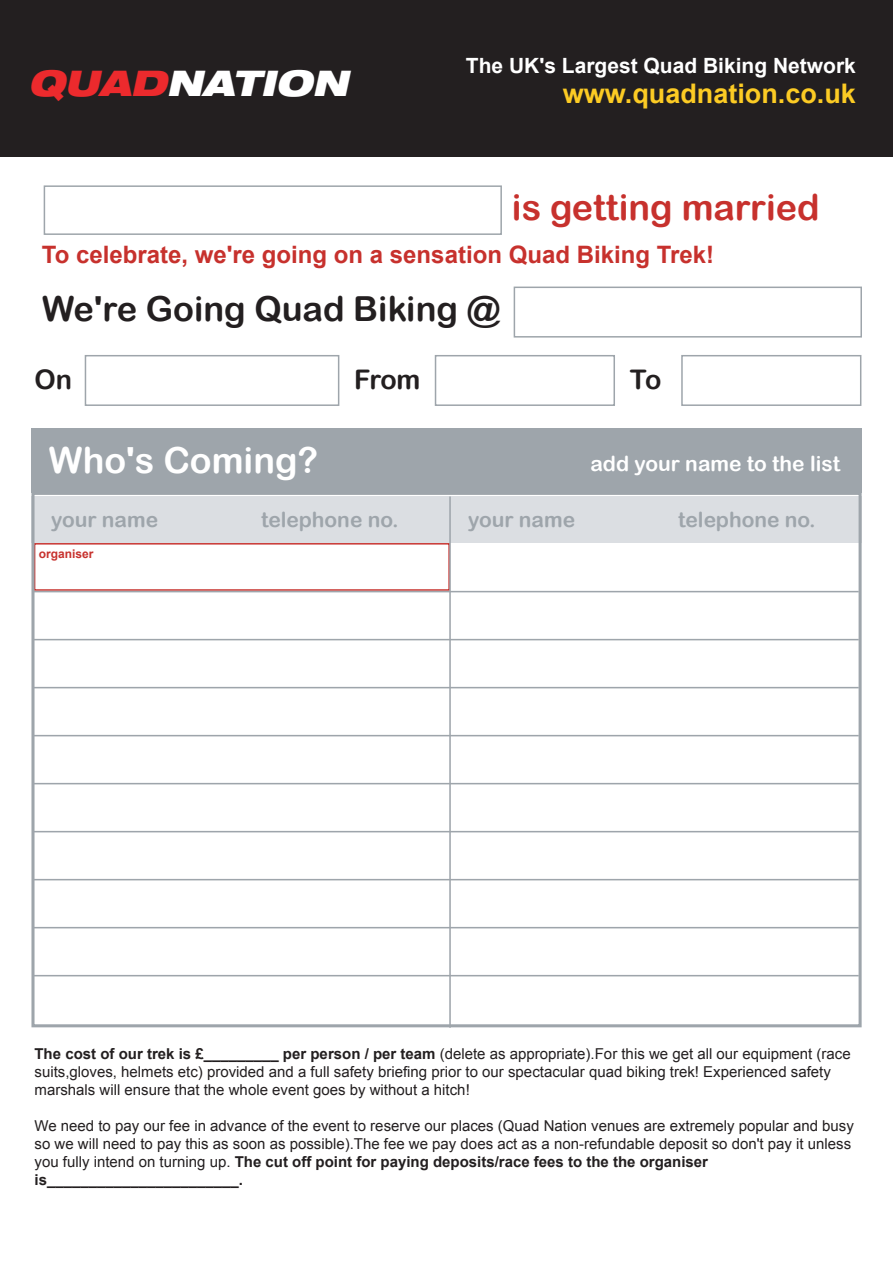
<style>
.page{position:relative;width:893px;height:1263px;background:#fff}
.page>*{position:absolute;margin:0;border:0;box-sizing:border-box;transform-origin:0 0}
.t1{font:36px "Arial Rounded MT Bold";color:#c7312d}
.t2{font:36px "Arial Rounded MT Bold";color:#fff}
.t3{font:italic 900 expanded 35.4px "Helvetica Neue";color:#fff}
.t4{font:34.5px "Arial Rounded MT Bold";color:#231f20}
.t5{font:700 27px "Arial";color:#fccb24}
.t6{font:27px "Arial Rounded MT Bold";letter-spacing:-.04em;color:#231f20}
.t7{font:700 24px "Arial";color:#c7312d}
.t8{font:21px "Arial Rounded MT Bold";color:#9ea5ab}
.t9{font:700 21px "Arial";color:#fff}
.t10{font:21px "Arial Rounded MT Bold";color:#fff}
.t11{font:15px/18px "Arial";color:#231f20}
.t12{font:700 12px "Arial";color:#c7312d}
.s1{color:#ec2a2d}
.s2{font-weight:700}
</style>
<div class="page">
<div style="left:44px;top:185px;width:458px;height:50px;border:2px solid #9ea5ab"></div>
<div style="left:34px;top:543px;width:416px;height:48px;border:1px solid #c7312d"></div>
<div style="left:435px;top:355px;width:180px;height:51px;border:2px solid #9ea5ab"></div>
<div style="left:85px;top:355px;width:254px;height:51px;border:2px solid #9ea5ab"></div>
<div style="left:681px;top:355px;width:180px;height:51px;border:2px solid #9ea5ab"></div>
<div style="left:31px;top:428px;width:831px;height:65px;background:#9ea5ab"></div>
<div style="left:31px;top:496px;width:831px;height:47px;background:#dbdee2"></div>
<div style="left:31px;top:492px;width:831px;height:535px;border:3px solid #9ea5ab"></div>
<hr style="left:449px;top:496px;width:2px;height:532px;background:#9ea5ab">
<hr style="left:34px;top:591px;width:825px;height:1px;background:#9ea5ab">
<hr style="left:34px;top:639px;width:825px;height:1px;background:#9ea5ab">
<hr style="left:34px;top:687px;width:825px;height:1px;background:#9ea5ab">
<hr style="left:34px;top:735px;width:825px;height:1px;background:#9ea5ab">
<hr style="left:34px;top:783px;width:825px;height:1px;background:#9ea5ab">
<hr style="left:34px;top:831px;width:825px;height:1px;background:#9ea5ab">
<hr style="left:34px;top:879px;width:825px;height:1px;background:#9ea5ab">
<hr style="left:34px;top:927px;width:825px;height:1px;background:#9ea5ab">
<hr style="left:34px;top:975px;width:825px;height:1px;background:#9ea5ab">
<div style="left:0;top:0;width:893px;height:157px;background:#231f20"></div>
<div style="left:514px;top:287px;width:348px;height:51px;border:2px solid #9ea5ab"></div>
<h2 class="t3" style="left:28px;top:60px;width:322px"><span class="s1">QUAD</span>NATION</h2>
<h3 class="t9" style="left:466px;top:52px;width:392px">The UK's Largest Quad Biking Network</h3>
<h3 class="t5" style="left:563px;top:76px;width:294px">www.quadnation.co.uk</h3>
<h1 class="t1" style="left:512px;top:186px;width:309px">is getting married</h1>
<h3 class="t7" style="left:42px;top:238px;width:674px">To celebrate, we're going on a sensation Quad Biking Trek!</h3>
<h3 class="t4" style="left:42px;top:289px;width:460px">We're Going Quad Biking @</h3>
<h3 class="t6" style="left:34px;top:363px;width:39px">On</h3>
<h3 class="t6" style="left:354px;top:363px;width:68px">From</h3>
<h3 class="t6" style="left:630px;top:363px;width:33px">To</h3>
<h1 class="t2" style="left:49px;top:439px;width:271px">Who's Coming?</h1>
<h3 class="t10" style="left:590px;top:451px;width:251px">add your name to the list</h3>
<h3 class="t8" style="left:51px;top:507px;width:109px">your name</h3>
<h3 class="t8" style="left:261px;top:507px;width:139px">telephone no.</h3>
<h3 class="t8" style="left:468px;top:507px;width:109px">your name</h3>
<h3 class="t8" style="left:678px;top:507px;width:139px">telephone no.</h3>
<p class="t12" style="left:39px;top:545px;width:56px">organiser</p>
<p class="t11" style="left:34px;top:1045px;width:818px"><span class="s2">The cost of our trek is £_________ per person / per team</span> (delete as appropriate).For this we get all our equipment (race suits,gloves, helmets etc) provided and a full safety briefing prior to our spectacular quad biking trek! Experienced safety marshals will ensure that the whole event goes by without a hitch!</p>
<p class="t11" style="left:34px;top:1117px;width:821px">We need to pay our fee in advance of the event to reserve our places (Quad Nation venues are extremely popular and busy so we will need to pay this as soon as possible).The fee we pay does act as a non-refundable deposit so don't pay it unless you fully intend on turning up. <span class="s2">The cut off point for paying deposits/race fees to the the organiser is_______________________.</span></p>
</div>
